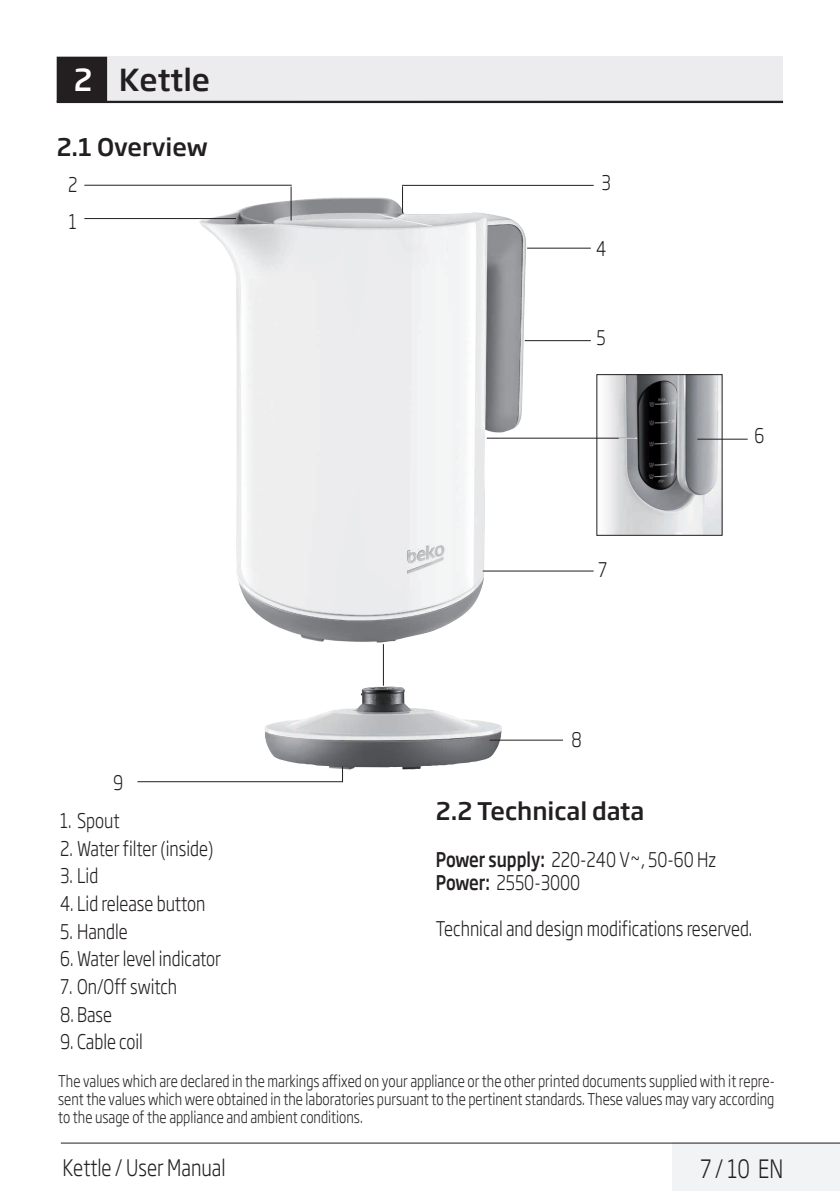
<style>
.page{position:relative;width:840px;height:1191px;background:#fff}
.page>*{position:absolute;margin:0;border:0;box-sizing:border-box;transform-origin:0 0}
.Unite_Baslik_Icerik{font:500 30px "Soho Gothic Pro";color:#231f20}
.Master_Sayfa_Sağ_Num{font:300 25px "Soho Gothic Pro";color:#231f20;scale:.8 1}
.Alt_Baslik_Icerik{font:500 24px "Soho Gothic Pro";color:#231f20}
.t1{font:300 22.4px "Soho Gothic Pro";color:#231f20;scale:.8 1}
.Duz_Metin{font:300 20px "Soho Gothic Pro";color:#231f20;scale:.8 1}
.AEEE_PCB_metni{font:300 16px/18px "Soho Gothic Pro";color:#231f20;text-align:justify;scale:.8 1}
.s1{color:#fff}
.s2{font-weight:500}
</style>
<div class="page">
<div style="left:672px;top:1142px;width:167px;height:49px;background:#f2f3f4"></div>
<hr style="left:61px;top:1142px;width:778px;height:1px;background:#231f20">
<div style="left:57px;top:57px;width:725px;height:45px;background:#ececee"></div>
<hr style="left:57px;top:101px;width:725px;height:2px;background:#231f20">
<div style="left:58px;top:58px;width:48px;height:43px;background:#231f20"></div>
<div style="left:57px;top:57px;width:50px;height:45px;border:2px solid #231f20"></div>
<img style="left:199px;top:197px;width:328px;height:446px">
<img style="left:264px;top:686px;width:238px;height:83px">
<img style="left:598px;top:376px;width:122px;height:157px">
<hr style="left:290px;top:187px;width:1px;height:33px;background:#231f20">
<svg style="left:402px;top:186px;width:1px;height:27px"></svg>
<hr style="left:402px;top:185px;width:191px;height:1px;background:#231f20">
<hr style="left:527px;top:248px;width:63px;height:1px;background:#231f20">
<hr style="left:697px;top:439px;width:50px;height:1px;background:#231f20">
<hr style="left:489px;top:739px;width:73px;height:1px;background:#231f20">
<hr style="left:382px;top:644px;width:1px;height:41px;background:#231f20">
<hr style="left:524px;top:340px;width:66px;height:1px;background:#231f20">
<hr style="left:486px;top:438px;width:148px;height:1px;background:#231f20">
<hr style="left:482px;top:570px;width:111px;height:1px;background:#231f20">
<hr style="left:84px;top:218px;width:152px;height:1px;background:#231f20">
<hr style="left:84px;top:185px;width:207px;height:1px;background:#231f20">
<hr style="left:137px;top:781px;width:205px;height:1px;background:#231f20">
<svg style="left:342px;top:766px;width:1px;height:16px"></svg>
<svg style="left:618px;top:438px;width:18px;height:1px"></svg>
<p class="Unite_Baslik_Icerik" style="left:74px;top:56px;width:138px"><span class="s1">2</span> Kettle</p>
<p class="Alt_Baslik_Icerik" style="left:57px;top:128px;width:152px">2.1 Overview</p>
<p class="Duz_Metin" style="left:68px;top:169px;width:13px">2</p>
<p class="Duz_Metin" style="left:601px;top:167px;width:13px">3</p>
<p class="Duz_Metin" style="left:69px;top:206px;width:11px">1</p>
<p class="Duz_Metin" style="left:113px;top:767px;width:14px">9</p>
<p class="Duz_Metin" style="left:60px;top:805px;width:76px">1. Spout</p>
<p class="Duz_Metin" style="left:60px;top:832px;width:193px">2. Water filter (inside)</p>
<p class="Duz_Metin" style="left:60px;top:860px;width:49px">3. Lid</p>
<p class="Duz_Metin" style="left:60px;top:888px;width:183px">4. Lid release button</p>
<p class="Duz_Metin" style="left:60px;top:915px;width:86px">5. Handle</p>
<p class="Duz_Metin" style="left:60px;top:943px;width:203px">6. Water level indicator</p>
<p class="Duz_Metin" style="left:60px;top:971px;width:148px">7. On/Off switch</p>
<p class="Duz_Metin" style="left:60px;top:998px;width:66px">8. Base</p>
<p class="Duz_Metin" style="left:60px;top:1026px;width:105px">9. Cable coil</p>
<p class="Duz_Metin" style="left:596px;top:232px;width:14px">4</p>
<p class="Duz_Metin" style="left:596px;top:322px;width:13px">5</p>
<p class="Duz_Metin" style="left:598px;top:554px;width:13px">7</p>
<p class="Duz_Metin" style="left:571px;top:724px;width:14px">8</p>
<p class="Duz_Metin" style="left:754px;top:420px;width:14px">6</p>
<p class="Alt_Baslik_Icerik" style="left:435px;top:792px;width:210px">2.2 Technical data</p>
<p class="Duz_Metin" style="left:435px;top:844px;width:351px"><span class="s2">Power supply:</span> 220-240 V~, 50-60 Hz</p>
<p class="Duz_Metin" style="left:435px;top:867px;width:182px"><span class="s2">Power:</span> 2550-3000</p>
<p class="Duz_Metin" style="left:435px;top:913px;width:397px">Technical and design modifications reserved.</p>
<p class="AEEE_PCB_metni" style="left:58px;top:1071px;width:896px">The values which are declared in the markings affixed on your appliance or the other printed documents supplied with it repre&shy;sent the values which were obtained in the laboratories pursuant to the pertinent standards. These values may vary according to the usage of the appliance and ambient conditions.</p>
<h3 class="t1" style="left:62px;top:1150px;width:205px">Kettle / User Manual</h3>
<p class="Master_Sayfa_Sağ_Num" style="left:699px;top:1149px;width:105px">7 / 10 EN</p>
</div>
